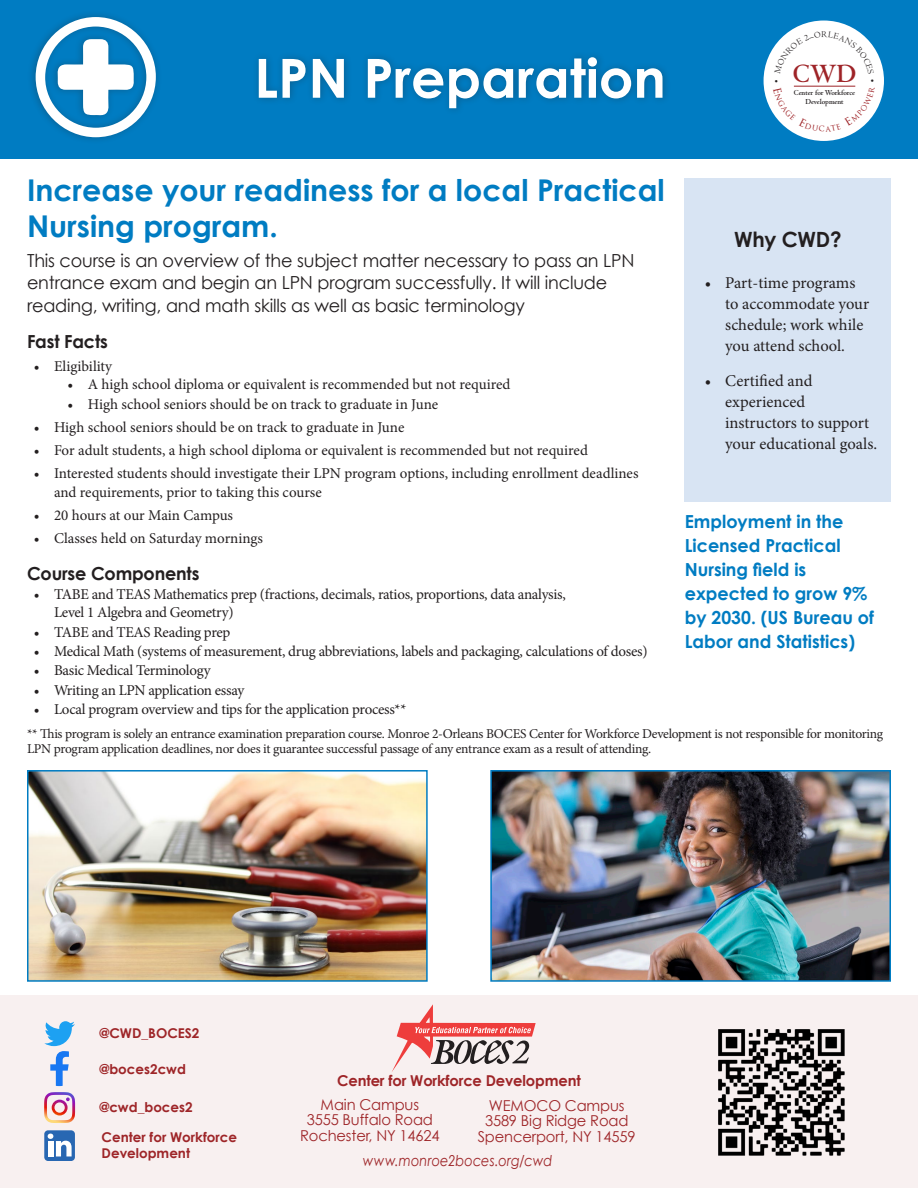
<style>
.page{position:relative;width:918px;height:1188px;background:#fff}
.page>*{position:absolute;margin:0;border:0;box-sizing:border-box;transform-origin:0 0}
.body{font:700 54px "Century Gothic";color:#fff}
.Paragraph_Style_3{font:700 30px/36px "Century Gothic";color:#007cc2}
.t1{font:700 27.6px "Centaur";color:#9e2327}
.body-2{font:700 21px "Century Gothic";letter-spacing:-.01em;color:#231f20}
.body-3{font:18px/22.5px "Century Gothic";letter-spacing:-.01em;color:#231f20}
.body-4{font:700 18px/24px "Century Gothic";color:#007cc2}
.body-5{font:700 18px "Century Gothic";letter-spacing:-.01em;color:#231f20}
.t2{font:16.5px/21px "Minion Pro";color:#231f20}
.t3{font:15px/19.5px "Minion Pro";letter-spacing:-.01em;color:#231f20}
.body-6{font:15px "Century Gothic";letter-spacing:-.01em;color:#9e2528}
.body-7{font:700 15px "Century Gothic";letter-spacing:-.01em;color:#9e2528}
.body-8{font:italic 15px "Century Gothic";letter-spacing:.01em;color:#9e2528;scale:.86 1}
.t4{font:13.5px/15px "Minion Pro";letter-spacing:-.025em;color:#231f20}
.t5{font:700 13.5px/16.2px "Century Gothic";color:#9e2528}
.t6{font:9px "Centaur";color:#231f20}
.t7{font:700 7.95px "Centaur";letter-spacing:-.01em;color:#231f20}
</style>
<div class="page">
<div style="left:0;top:0;width:918px;height:159px;background:#007cc2"></div>
<div style="left:253px;top:50px;width:418px;height:66px;background:#231f20;opacity:.3"></div>
<div style="left:764px;top:21px;width:120px;height:120px;background:#fff;border-radius:50%"></div>
<div style="left:27px;top:10px;width:135px;height:135px;background:#231f20;opacity:.3"></div>
<svg style="left:35px;top:17px;width:121px;height:120px"></svg>
<div style="left:0;top:996px;width:918px;height:192px;background:#f8f0f0"></div>
<div style="left:44px;top:1130px;width:31px;height:31px;background:#2867b2;border-radius:4px"></div>
<svg style="left:48px;top:1134px;width:24px;height:22px"></svg>
<svg style="left:44px;top:1021px;width:31px;height:65px"></svg>
<svg style="left:44px;top:1092px;width:31px;height:31px"></svg>
<img style="left:718px;top:1030px;width:126px;height:126px">
<div style="left:685px;top:178px;width:206px;height:324px;background:#d8e4f3"></div>
<img style="left:30px;top:773px;width:395px;height:206px">
<div style="left:27px;top:770px;width:401px;height:212px;border:2px solid #007cc2"></div>
<img style="left:493px;top:773px;width:395px;height:206px">
<div style="left:490px;top:770px;width:401px;height:212px;border:2px solid #007cc2"></div>
<svg style="left:392px;top:1004px;width:144px;height:68px"></svg>
<svg style="left:775px;top:32px;width:14px;height:14px"></svg>
<svg style="left:859px;top:32px;width:15px;height:16px"></svg>
<svg style="left:773px;top:85px;width:102px;height:47px"></svg>
<p class="body" style="left:254px;top:44px;width:413px">LPN Preparation</p>
<p class="t6" style="left:822px;top:30px;width:8px">r</p>
<p class="t1" style="left:793px;top:59px;width:65px">CWD</p>
<p class="t7" style="left:794px;top:89px;width:63px">Center for Workforce</p>
<p class="t7" style="left:806px;top:98px;width:40px">Development</p>
<p class="Paragraph_Style_3" style="left:27px;top:171px;width:639px">Increase your readiness for a local Practical<br>Nursing program.</p>
<p class="body-3" style="left:27px;top:249px;width:609px">This course is an overview of the subject matter necessary to pass an LPN entrance exam and begin an LPN program successfully. It will include reading, writing, and math skills as well as basic terminology</p>
<p class="body-5" style="left:27px;top:330px;width:82px">Fast Facts</p>
<p class="t3" style="left:34px;top:357px;width:80px">• Eligibility</p>
<p class="t3" style="left:68px;top:375px;width:445px">• A high school diploma or equivalent is recommended but not required</p>
<p class="t3" style="left:68px;top:394px;width:372px">• High school seniors should be on track to graduate in June</p>
<p class="t3" style="left:34px;top:417px;width:372px">• High school seniors should be on track to graduate in June</p>
<p class="t3" style="left:34px;top:440px;width:556px">• For adult students, a high school diploma or equivalent is recommended but not required</p>
<p class="t3" style="left:54px;top:463px;width:586px;text-indent:-20px">• Interested students should investigate their LPN program options, including enrollment deadlines and requirements, prior to taking this course</p>
<p class="t3" style="left:34px;top:506px;width:201px">• 20 hours at our Main Campus</p>
<p class="t3" style="left:34px;top:529px;width:231px">• Classes held on Saturday mornings</p>
<p class="body-5" style="left:27px;top:562px;width:174px">Course Components</p>
<p class="t3" style="left:54px;top:586px;width:513px;line-height:18px;text-indent:-20px">• TABE and TEAS Mathematics prep (fractions, decimals, ratios, proportions, data analysis,<br>Level 1 Algebra and Geometry)</p>
<p class="t3" style="left:34px;top:622px;width:198px">• TABE and TEAS Reading prep</p>
<p class="t3" style="left:34px;top:641px;width:615px">• Medical Math (systems of measurement, drug abbreviations, labels and packaging, calculations of doses)</p>
<p class="t3" style="left:34px;top:661px;width:178px">• Basic Medical Terminology</p>
<p class="t3" style="left:34px;top:680px;width:212px">• Writing an LPN application essay</p>
<p class="t3" style="left:34px;top:700px;width:374px">• Local program overview and tips for the application process**</p>
<p class="body-2" style="left:734px;top:226px;width:109px">Why CWD?</p>
<p class="t2" style="left:725px;top:273px;width:145px;text-indent:-20px">• Part-time programs to accommodate your schedule; work while you attend school.</p>
<p class="t2" style="left:725px;top:370px;width:153px;text-indent:-20px">• Certified and experienced instructors to support your educational goals.</p>
<p class="body-4" style="left:685px;top:509px;width:191px">Employment in the<br>Licensed Practical<br>Nursing field is expected to grow 9% by 2030. (US Bureau of<br>Labor and Statistics)</p>
<p class="t4" style="left:27px;top:726px;width:858px">** This program is solely an entrance examination preparation course. Monroe 2-Orleans BOCES Center for Workforce Development is not responsible for monitoring<br>LPN program application deadlines, nor does it guarantee successful passage of any entrance exam as a result of attending.</p>
<p class="t5" style="left:99px;top:1024px;width:102px">@CWD_BOCES2</p>
<p class="t5" style="left:99px;top:1061px;width:88px">@boces2cwd</p>
<p class="t5" style="left:99px;top:1099px;width:95px">@cwd_boces2</p>
<p class="t5" style="left:102px;top:1129px;width:137px">Center for Workforce<br>Development</p>
<p class="body-7" style="left:337px;top:1071px;width:245px">Center for Workforce Development</p>
<p class="body-6" style="left:321px;top:1095px;width:100px">Main Campus</p>
<p class="body-6" style="left:307px;top:1111px;width:128px">3555 Buffalo Road</p>
<p class="body-6" style="left:300px;top:1126px;width:141px">Rochester, NY 14624</p>
<p class="body-6" style="left:489px;top:1096px;width:137px">WEMOCO Campus</p>
<p class="body-6" style="left:485px;top:1112px;width:145px">3589 Big Ridge Road</p>
<p class="body-6" style="left:478px;top:1127px;width:159px">Spencerport, NY 14559</p>
<p class="body-8" style="left:363px;top:1152px;width:222px">www.monroe2boces.org/cwd</p>
</div>
